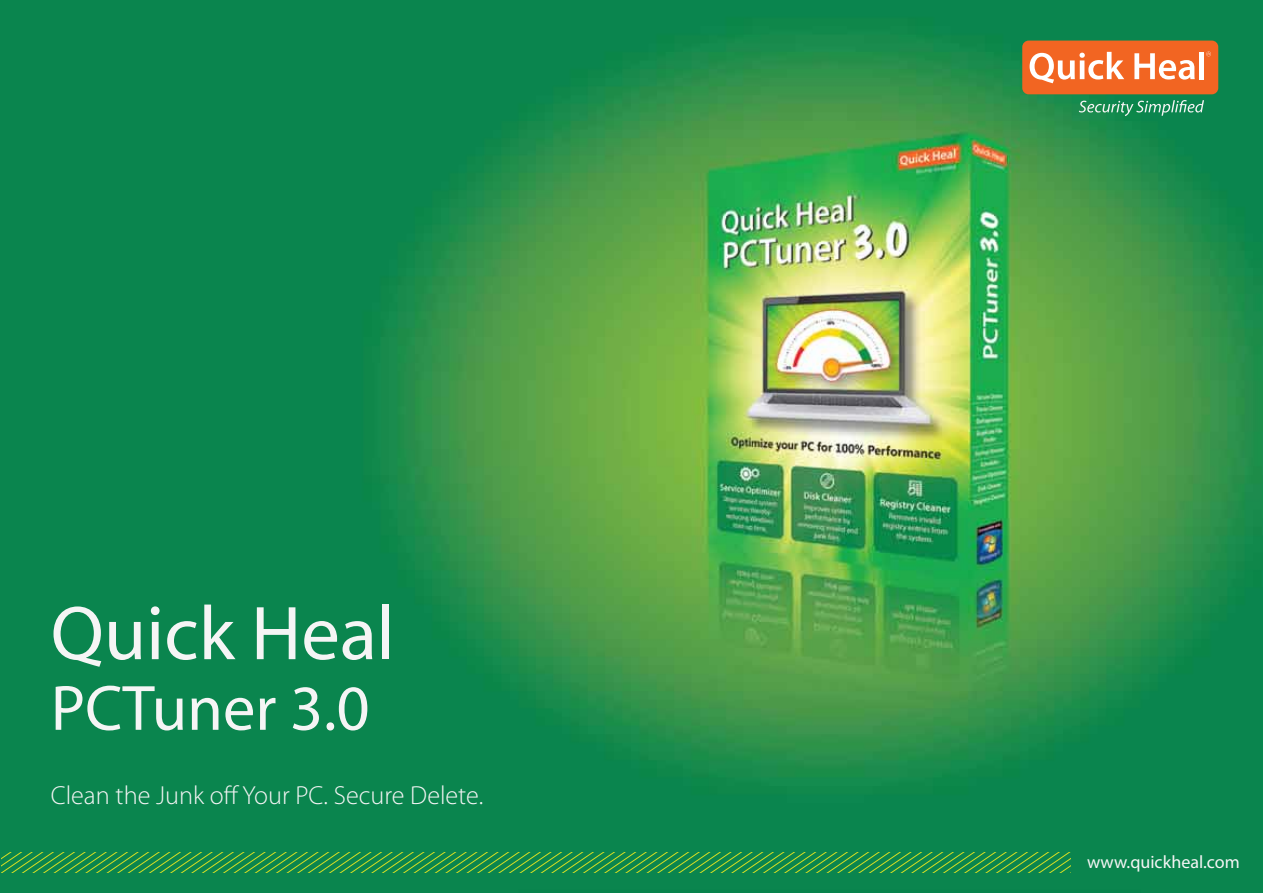
<style>
.page{position:relative;width:1263px;height:893px;background:#fff}
.page>*{position:absolute;margin:0;border:0;box-sizing:border-box;transform-origin:0 0}
.t1{font:76.95px "Myriad";color:#f5f5f5}
.t2{font:64.5px "Myriad";color:#f5f5f5}
.t3{font:300 26.25px "Myriad Pro";color:#f5f5f5}
.t4{font:18px "Myriad Pro";color:#f5f5f5}
</style>
<div class="page">
<img style="left:0;top:0;width:1263px;height:892px">
<svg style="left:2px;top:852px;width:1069px;height:20px;background:#2c9346"></svg>
<div style="left:1022px;top:41px;width:196px;height:53px;background:#f26522;border-radius:6px"></div>
<svg style="left:1029px;top:52px;width:95px;height:31px"></svg>
<svg style="left:1134px;top:53px;width:61px;height:27px"></svg>
<div style="left:1199px;top:52px;width:5px;height:27px;background:#fff"></div>
<svg style="left:1206px;top:52px;width:5px;height:4px"></svg>
<svg style="left:1079px;top:100px;width:125px;height:16px;background:#3f9e71"></svg>
<h1 class="t1" style="left:51px;top:595px;width:346px">Quick Heal</h1>
<h2 class="t2" style="left:51px;top:676px;width:320px">PCTuner 3.0</h2>
<p class="t3" style="left:51px;top:781px;width:434px">Clean the Junk off Your PC. Secure Delete.</p>
<p class="t4" style="left:1087px;top:850px;width:154px">www.quickheal.com</p>
</div>
